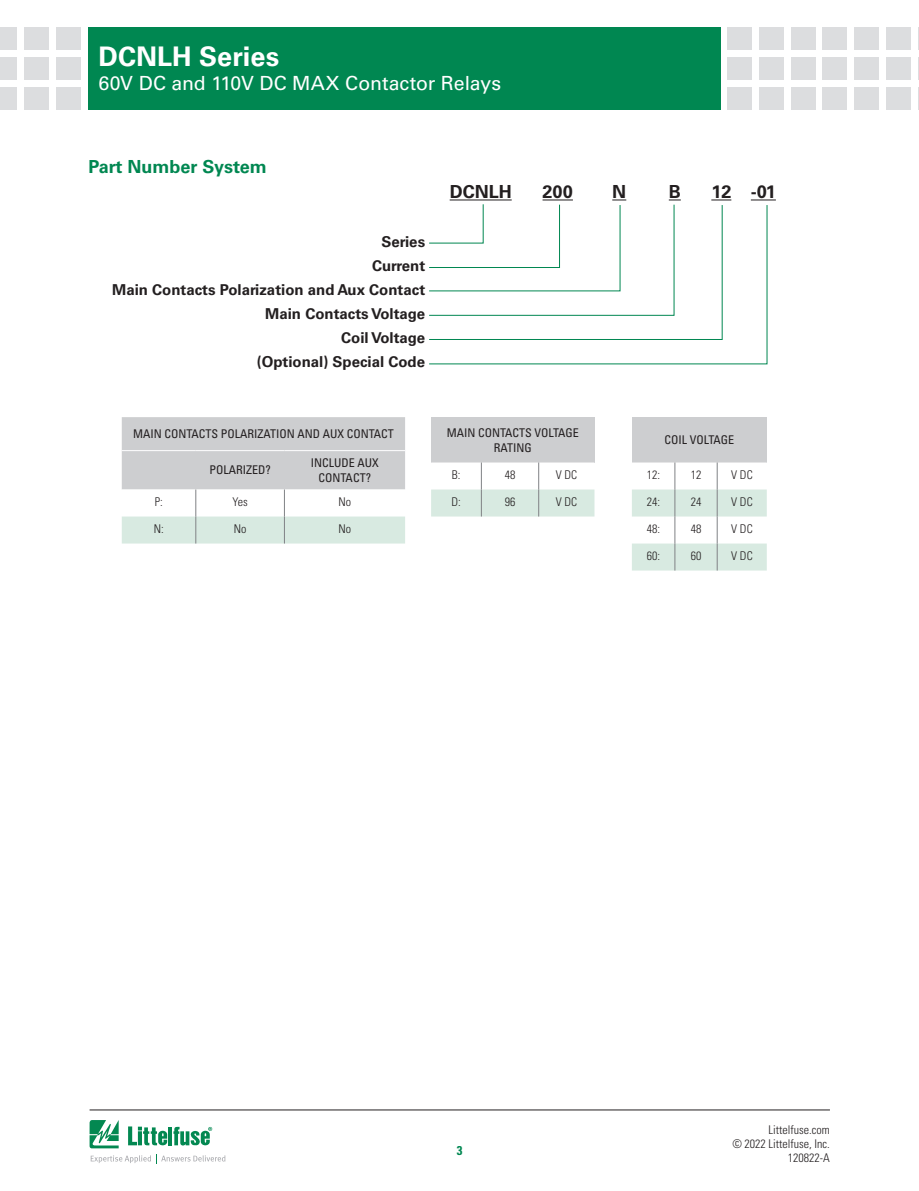
<style>
.page{position:relative;width:919px;height:1191px;background:#fff}
.page>*{position:absolute;margin:0;border:0;box-sizing:border-box;transform-origin:0 0}
.Head_Large{font:700 27px "Univers LT Std";color:#fff}
.Head_Large-2{font:19.5px "Univers LT Std";color:#fff}
.Green_Subheads{font:700 18px "Univers LT Std";color:#008751}
.段落样式1{font:700 18px "Univers LT Std";color:#231f20}
.段落样式1-2{font:700 15px "Univers LT Std";color:#231f20}
.t1{font:700 condensed 12.75px "Univers LT Std";color:#008751}
.段落样式1-3{font:300 condensed 12px/14.2px "Univers LT Std";color:#231f20;text-align:right}
.Green_Subheads-2{font:condensed 12px/15px "Univers LT Std";color:#231f20;text-align:center}
</style>
<div class="page">
<div style="left:56px;top:27px;width:25px;height:23px;background:#dcdddf"></div>
<div style="left:56px;top:57px;width:25px;height:23px;background:#dcdddf"></div>
<div style="left:56px;top:87px;width:25px;height:22px;background:#dcdddf"></div>
<div style="left:24px;top:27px;width:25px;height:23px;background:#dcdddf"></div>
<div style="left:24px;top:57px;width:25px;height:23px;background:#dcdddf"></div>
<div style="left:24px;top:87px;width:25px;height:22px;background:#dcdddf"></div>
<div style="left:0;top:27px;width:17px;height:23px;background:#dcdddf"></div>
<div style="left:0;top:57px;width:17px;height:23px;background:#dcdddf"></div>
<div style="left:0;top:87px;width:17px;height:22px;background:#dcdddf"></div>
<div style="left:727px;top:27px;width:24px;height:23px;background:#dcdddf"></div>
<div style="left:727px;top:57px;width:24px;height:23px;background:#dcdddf"></div>
<div style="left:727px;top:87px;width:24px;height:22px;background:#dcdddf"></div>
<div style="left:758px;top:27px;width:25px;height:23px;background:#dcdddf"></div>
<div style="left:758px;top:57px;width:25px;height:23px;background:#dcdddf"></div>
<div style="left:758px;top:87px;width:25px;height:22px;background:#dcdddf"></div>
<div style="left:790px;top:27px;width:25px;height:23px;background:#dcdddf"></div>
<div style="left:790px;top:57px;width:25px;height:23px;background:#dcdddf"></div>
<div style="left:790px;top:87px;width:25px;height:22px;background:#dcdddf"></div>
<div style="left:854px;top:27px;width:25px;height:23px;background:#dcdddf"></div>
<div style="left:854px;top:57px;width:25px;height:23px;background:#dcdddf"></div>
<div style="left:854px;top:87px;width:25px;height:22px;background:#dcdddf"></div>
<div style="left:822px;top:27px;width:25px;height:23px;background:#dcdddf"></div>
<div style="left:822px;top:57px;width:25px;height:23px;background:#dcdddf"></div>
<div style="left:822px;top:87px;width:25px;height:22px;background:#dcdddf"></div>
<div style="left:886px;top:27px;width:24px;height:23px;background:#dcdddf"></div>
<div style="left:886px;top:57px;width:24px;height:23px;background:#dcdddf"></div>
<div style="left:886px;top:87px;width:24px;height:22px;background:#dcdddf"></div>
<svg style="left:918px;top:27px;width:1px;height:23px"></svg>
<svg style="left:918px;top:57px;width:1px;height:23px"></svg>
<svg style="left:918px;top:87px;width:1px;height:22px"></svg>
<div style="left:88px;top:27px;width:633px;height:82px;background:#008751"></div>
<hr style="left:90px;top:1109px;width:739px;height:1px;background:#231f20">
<svg style="left:90px;top:1120px;width:135px;height:43px"></svg>
<svg style="left:750px;top:199px;width:25px;height:1px"></svg>
<svg style="left:449px;top:199px;width:282px;height:2px"></svg>
<svg style="left:429px;top:204px;width:338px;height:161px"></svg>
<svg style="left:122px;top:417px;width:283px;height:126px"></svg>
<hr style="left:122px;top:450px;width:74px;height:1px;background:#fff">
<hr style="left:196px;top:450px;width:88px;height:1px;background:#fff">
<hr style="left:284px;top:450px;width:121px;height:1px;background:#fff">
<div style="left:431px;top:417px;width:163px;height:45px;background:#cdced0"></div>
<svg style="left:431px;top:462px;width:163px;height:54px"></svg>
<div style="left:632px;top:417px;width:134px;height:45px;background:#cdced0"></div>
<svg style="left:632px;top:462px;width:134px;height:108px"></svg>
<p class="Head_Large" style="left:98px;top:41px;width:182px">DCNLH Series</p>
<p class="Head_Large-2" style="left:98px;top:71px;width:404px">60V DC and 110V DC MAX Contactor Relays</p>
<p class="Green_Subheads" style="left:89px;top:156px;width:180px">Part Number System</p>
<p class="段落样式1-2" style="left:381px;top:233px;width:45px">Series</p>
<p class="段落样式1-2" style="left:372px;top:257px;width:55px">Current</p>
<p class="段落样式1-2" style="left:112px;top:281px;width:314px">Main Contacts Polarization and Aux Contact</p>
<p class="段落样式1-2" style="left:265px;top:305px;width:161px">Main Contacts Voltage</p>
<p class="段落样式1-2" style="left:341px;top:329px;width:85px">Coil Voltage</p>
<p class="段落样式1-2" style="left:257px;top:353px;width:170px">(Optional) Special Code</p>
<p class="段落样式1" style="left:449px;top:181px;width:64px">DCNLH</p>
<p class="段落样式1" style="left:542px;top:181px;width:32px">200</p>
<p class="段落样式1" style="left:612px;top:181px;width:16px">N</p>
<p class="段落样式1" style="left:668px;top:181px;width:14px">B</p>
<p class="段落样式1" style="left:711px;top:181px;width:66px">12 -01</p>
<p class="Green_Subheads-2" style="left:133px;top:426px;width:262px">MAIN CONTACTS POLARIZATION AND AUX CONTACT</p>
<p class="Green_Subheads-2" style="left:209px;top:462px;width:63px">POLARIZED?</p>
<p class="Green_Subheads-2" style="left:311px;top:455px;width:70px">INCLUDE AUX</p>
<p class="Green_Subheads-2" style="left:318px;top:470px;width:54px">CONTACT?</p>
<p class="段落样式1-3" style="left:155px;top:495px;width:9px">P:</p>
<p class="段落样式1-3" style="left:232px;top:495px;width:17px">Yes</p>
<p class="段落样式1-3" style="left:338px;top:495px;width:14px">No</p>
<p class="段落样式1-3" style="left:154px;top:522px;width:11px">N:</p>
<p class="段落样式1-3" style="left:234px;top:522px;width:14px">No</p>
<p class="段落样式1-3" style="left:338px;top:522px;width:14px">No</p>
<p class="Green_Subheads-2" style="left:446px;top:425px;width:134px">MAIN CONTACTS VOLTAGE<br>RATING</p>
<p class="段落样式1-3" style="left:452px;top:468px;width:10px">B:</p>
<p class="段落样式1-3" style="left:504px;top:468px;width:12px">48</p>
<p class="段落样式1-3" style="left:556px;top:468px;width:23px">V DC</p>
<p class="段落样式1-3" style="left:451px;top:495px;width:11px">D:</p>
<p class="段落样式1-3" style="left:504px;top:495px;width:12px">96</p>
<p class="段落样式1-3" style="left:556px;top:495px;width:23px">V DC</p>
<p class="Green_Subheads-2" style="left:664px;top:432px;width:71px">COIL VOLTAGE</p>
<p class="段落样式1-3" style="left:646px;top:468px;width:15px">12:</p>
<p class="段落样式1-3" style="left:690px;top:468px;width:12px">12</p>
<p class="段落样式1-3" style="left:731px;top:468px;width:23px">V DC</p>
<p class="段落样式1-3" style="left:646px;top:495px;width:15px">24:</p>
<p class="段落样式1-3" style="left:690px;top:495px;width:12px">24</p>
<p class="段落样式1-3" style="left:731px;top:495px;width:23px">V DC</p>
<p class="段落样式1-3" style="left:646px;top:522px;width:15px">48:</p>
<p class="段落样式1-3" style="left:690px;top:522px;width:12px">48</p>
<p class="段落样式1-3" style="left:731px;top:522px;width:23px">V DC</p>
<p class="段落样式1-3" style="left:646px;top:549px;width:15px">60:</p>
<p class="段落样式1-3" style="left:690px;top:549px;width:12px">60</p>
<p class="段落样式1-3" style="left:731px;top:549px;width:23px">V DC</p>
<p class="t1" style="left:456px;top:1142px;width:7px">3</p>
<p class="段落样式1-3" style="left:732px;top:1122px;width:99px">Littelfuse.com<br>© 2022 Littelfuse, Inc.<br>120822-A</p>
</div>
